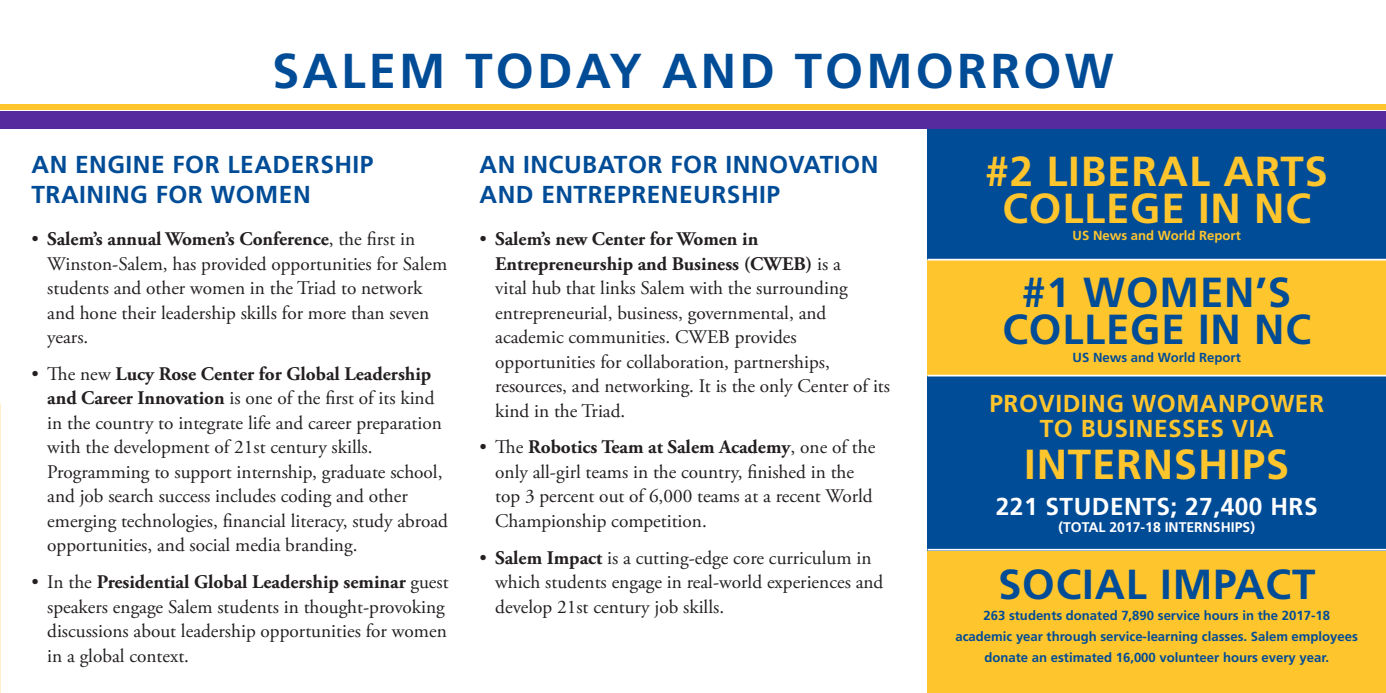
<style>
.page{position:relative;width:1386px;height:693px;background:#fff}
.page>*{position:absolute;margin:0;border:0;box-sizing:border-box;transform-origin:0 0}
.t1{font:700 49px "Frutiger LT Std";letter-spacing:.065em;color:#004c97}
.t2{font:700 42px/36.8px "Frutiger LT Std";letter-spacing:.02em;color:#ffc52d;text-align:center}
.t3{font:700 42px/36.8px "Frutiger LT Std";letter-spacing:.02em;color:#004c97;text-align:center}
.t4{font:700 24.5px/29.8px "Frutiger LT Std";letter-spacing:.02em;color:#004c97}
.t5{font:700 24.5px/24.5px "Frutiger LT Std";letter-spacing:.02em;color:#ffc52d;text-align:center}
.t6{font:700 24.5px "Frutiger LT Std";letter-spacing:.02em;color:#fff}
.t7{font:19.25px/24.5px "Adobe Garamond Pro";color:#231f20}
.t8{font:700 14px "Frutiger LT Std";color:#fff}
.t9{font:700 13.12px/21px "Frutiger LT Std";color:#004c97;text-align:center}
.t10{font:700 13.12px "Frutiger LT Std";color:#ffc52d}
.s1{font-weight:700}
</style>
<div class="page">
<div style="left:928px;top:544px;width:458px;height:149px;background:#ffc52d"></div>
<div style="left:928px;top:260px;width:458px;height:116px;background:#ffc52d"></div>
<div style="left:928px;top:376px;width:458px;height:175px;background:#004c97"></div>
<div style="left:928px;top:129px;width:458px;height:131px;background:#004c97"></div>
<hr style="left:928px;top:259px;width:458px;height:2px;background:#fff">
<hr style="left:928px;top:375px;width:458px;height:1px;background:#fff">
<hr style="left:928px;top:549px;width:458px;height:2px;background:#fff">
<div style="left:0;top:111px;width:1386px;height:18px;background:#552b9d"></div>
<div style="left:0;top:104px;width:1386px;height:6px;background:#ffc52d"></div>
<h1 class="t1" style="left:272px;top:42px;width:843px">SALEM TODAY AND TOMORROW</h1>
<p class="t4" style="left:32px;top:150px;width:344px">AN ENGINE FOR LEADERSHIP<br>TRAINING FOR WOMEN</p>
<p class="t7" style="left:47px;top:227px;width:402px;text-indent:-16px">• <span class="s1">Salem’s annual Women’s Conference</span>, the first in Winston-Salem, has provided opportunities for Salem students and other women in the Triad to network and hone their leadership skills for more than seven years.</p>
<p class="t7" style="left:47px;top:362px;width:402px;text-indent:-16px">• The new <span class="s1">Lucy Rose Center for Global Leadership and Career Innovation</span> is one of the first of its kind in the country to integrate life and career preparation with the development of 21st century skills.<br>Programming to support internship, graduate school, and job search success includes coding and other emerging technologies, financial literacy, study abroad opportunities, and social media branding.</p>
<p class="t7" style="left:47px;top:570px;width:403px;text-indent:-16px">• In the <span class="s1">Presidential Global Leadership seminar</span> guest speakers engage Salem students in thought-provoking discussions about leadership opportunities for women in a global context.</p>
<p class="t4" style="left:480px;top:150px;width:401px">AN INCUBATOR FOR INNOVATION<br>AND ENTREPRENEURSHIP</p>
<p class="t7" style="left:495px;top:227px;width:396px;text-indent:-16px">• <span class="s1">Salem’s new Center for Women in Entrepreneurship and Business (CWEB)</span> is a<br>vital hub that links Salem with the surrounding entrepreneurial, business, governmental, and academic communities. CWEB provides opportunities for collaboration, partnerships, resources, and networking. It is the only Center of its kind in the Triad.</p>
<p class="t7" style="left:495px;top:436px;width:382px;text-indent:-16px">• The <span class="s1">Robotics Team at Salem Academy</span>, one of the only all-girl teams in the country, finished in the top 3 percent out of 6,000 teams at a recent World Championship competition.</p>
<p class="t7" style="left:495px;top:546px;width:390px;text-indent:-16px">• <span class="s1">Salem Impact</span> is a cutting-edge core curriculum in which students engage in real-world experiences and develop 21st century job skills.</p>
<h2 class="t2" style="left:986px;top:154px;width:344px">#2 LIBERAL ARTS<br>COLLEGE IN NC</h2>
<p class="t10" style="left:1073px;top:228px;width:170px">US News and World Report</p>
<h2 class="t3" style="left:1002px;top:274px;width:310px">#1 WOMEN’S<br>COLLEGE IN NC</h2>
<p class="t9" style="left:1073px;top:347px;width:170px">US News and World Report</p>
<p class="t5" style="left:989px;top:392px;width:336px">PROVIDING WOMANPOWER<br>TO BUSINESSES VIA</p>
<h2 class="t2" style="left:1024px;top:446px;width:267px">INTERNSHIPS</h2>
<p class="t6" style="left:996px;top:492px;width:323px">221 STUDENTS; 27,400 HRS</p>
<p class="t8" style="left:1058px;top:519px;width:198px">(TOTAL 2017-18 INTERNSHIPS)</p>
<h2 class="t3" style="left:998px;top:567px;width:319px">SOCIAL IMPACT</h2>
<p class="t9" style="left:956px;top:605px;width:404px">263 students donated 7,890 service hours in the 2017-18 academic year through service-learning classes. Salem employees donate an estimated 16,000 volunteer hours every year.</p>
</div>
